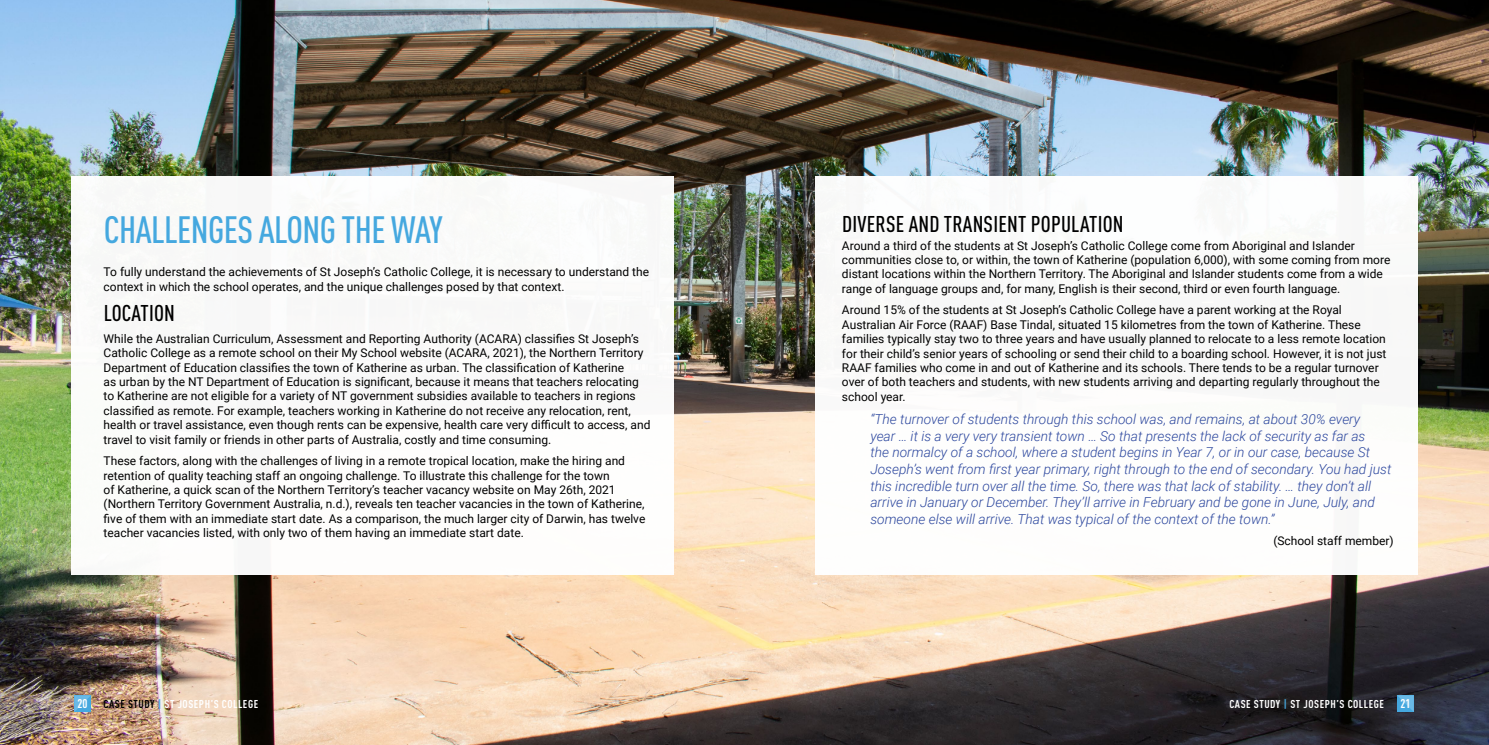
<style>
.page{position:relative;width:1489px;height:745px;background:#fff}
.page>*{position:absolute;margin:0;border:0;box-sizing:border-box;transform-origin:0 0}
.t1{font:500 condensed 37.5px "DIN Pro";letter-spacing:-.015em;color:#45a8df}
.t2{font:500 condensed 22.5px "DIN Pro";letter-spacing:.01em;color:#000}
.t3{font:italic 300 13.75px/16.5px "Roboto";color:#2c479e}
.t4{font:700 condensed 12.5px "DIN Pro";color:#fff}
.t5{font:12px/14.4px "Roboto";color:#000}
.t6{font:700 condensed 11.25px "DIN Pro";letter-spacing:.05em;color:#fff}
.s1{color:#000}
.s2{color:#45a8df}
</style>
<div class="page">
<img style="left:0;top:0;width:1488px;height:744px">
<div style="left:815px;top:176px;width:602px;height:398px;background:#fff"></div>
<div style="left:71px;top:176px;width:602px;height:398px;background:#fff"></div>
<svg style="left:74px;top:694px;width:17px;height:17px"></svg>
<svg style="left:1396px;top:694px;width:17px;height:17px"></svg>
<h1 class="t1" style="left:104px;top:207px;width:340px">CHALLENGES ALONG THE WAY</h1>
<p class="t5" style="left:104px;top:264px;width:547px">To fully understand the achievements of St Joseph’s Catholic College, it is necessary to understand the context in which the school operates, and the unique challenges posed by that context.</p>
<h2 class="t2" style="left:104px;top:300px;width:73px">LOCATION</h2>
<p class="t5" style="left:104px;top:330px;width:548px">While the Australian Curriculum, Assessment and Reporting Authority (ACARA) classifies St Joseph’s Catholic College as a remote school on their My School website (ACARA, 2021), the Northern Territory Department of Education classifies the town of Katherine as urban. The classification of Katherine<br>as urban by the NT Department of Education is significant, because it means that teachers relocating to Katherine are not eligible for a variety of NT government subsidies available to teachers in regions classified as remote. For example, teachers working in Katherine do not receive any relocation, rent, health or travel assistance, even though rents can be expensive, health care very difficult to access, and travel to visit family or friends in other parts of Australia, costly and time consuming.</p>
<p class="t5" style="left:104px;top:453px;width:543px">These factors, along with the challenges of living in a remote tropical location, make the hiring and retention of quality teaching staff an ongoing challenge. To illustrate this challenge for the town<br>of Katherine, a quick scan of the Northern Territory’s teacher vacancy website on May 26th, 2021 (Northern Territory Government Australia, n.d.), reveals ten teacher vacancies in the town of Katherine, five of them with an immediate start date. As a comparison, the much larger city of Darwin, has twelve teacher vacancies listed, with only two of them having an immediate start date.</p>
<h2 class="t2" style="left:842px;top:210px;width:283px">DIVERSE AND TRANSIENT POPULATION</h2>
<p class="t5" style="left:842px;top:237px;width:550px">Around a third of the students at St Joseph’s Catholic College come from Aboriginal and Islander communities close to, or within, the town of Katherine (population 6,000), with some coming from more distant locations within the Northern Territory. The Aboriginal and Islander students come from a wide range of language groups and, for many, English is their second, third or even fourth language.</p>
<p class="t5" style="left:842px;top:302px;width:546px">Around 15% of the students at St Joseph’s Catholic College have a parent working at the Royal Australian Air Force (RAAF) Base Tindal, situated 15 kilometres from the town of Katherine. These families typically stay two to three years and have usually planned to relocate to a less remote location for their child’s senior years of schooling or send their child to a boarding school. However, it is not just RAAF families who come in and out of Katherine and its schools. There tends to be a regular turnover over of both teachers and students, with new students arriving and departing regularly throughout the school year.</p>
<p class="t3" style="left:870px;top:410px;width:522px">“The turnover of students through this school was, and remains, at about 30% every<br>year … it is a very very transient town … So that presents the lack of security as far as<br>the normalcy of a school, where a student begins in Year 7, or in our case, because St Joseph’s went from first year primary, right through to the end of secondary. You had just this incredible turn over all the time. So, there was that lack of stability. … they don’t all arrive in January or December. They’ll arrive in February and be gone in June, July, and someone else will arrive. That was typical of the context of the town.”</p>
<p class="t5" style="left:1273px;top:532px;width:122px">(School staff member)</p>
<p class="t4" style="left:78px;top:696px;width:12px">20</p>
<p class="t6" style="left:104px;top:696px;width:156px"><span class="s1">CASE STUDY</span> <span class="s2">|</span> ST JOSEPH’S COLLEGE</p>
<p class="t6" style="left:1229px;top:696px;width:156px">CASE STUDY <span class="s2">|</span> ST JOSEPH’S COLLEGE</p>
<p class="t4" style="left:1400px;top:696px;width:12px">21</p>
</div>
